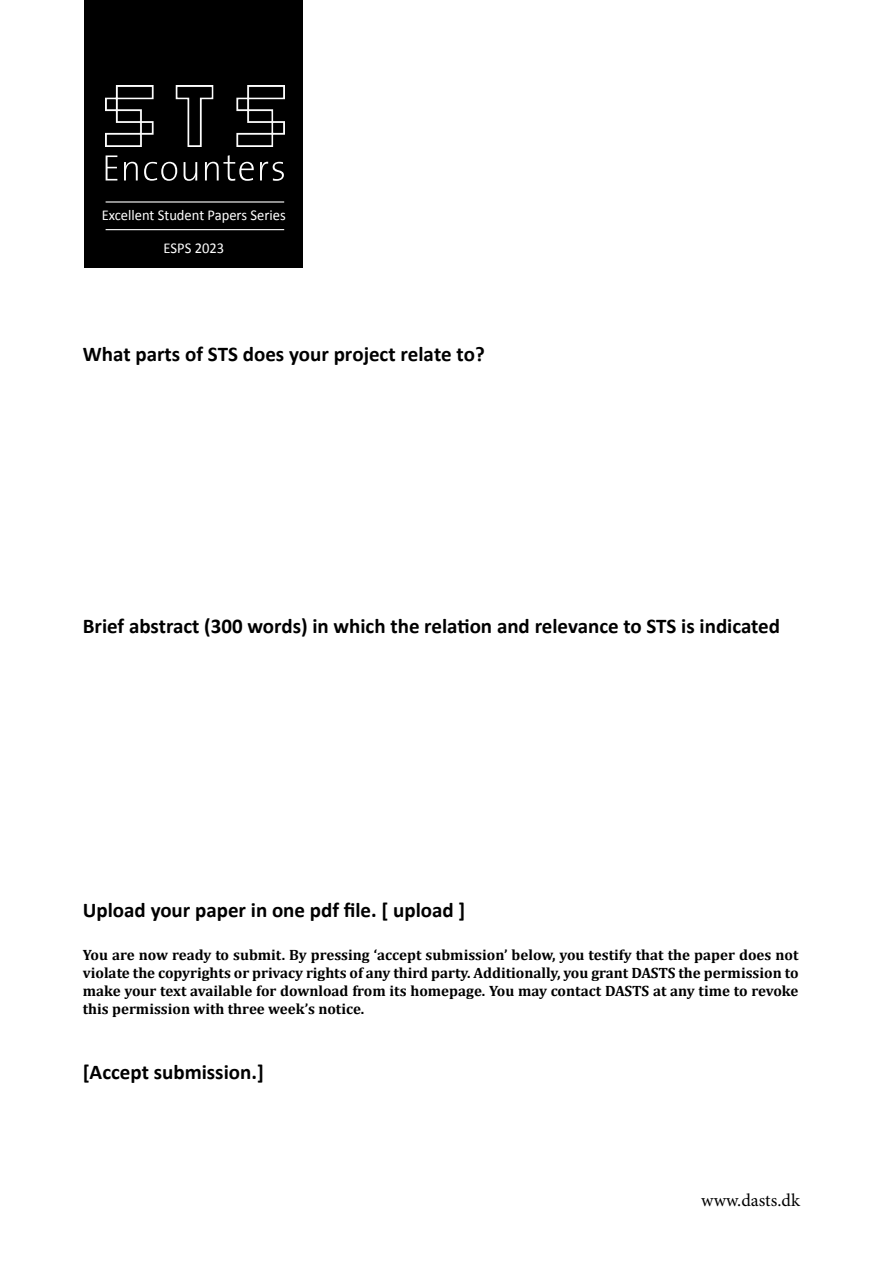
<style>
.page{position:relative;width:893px;height:1263px;background:#fff}
.page>*{position:absolute;margin:0;border:0;box-sizing:border-box;transform-origin:0 0}
.t1{font:700 21px "Calibri";color:#000}
.t2{font:18px "Minion Pro";letter-spacing:.005em;color:#000}
.t3{font:700 15px/18px "Cambria";color:#000;text-align:justify}
.t4{font:15px/32.8px "Calibri";color:#fff;text-align:center}
</style>
<div class="page">
<div style="left:84px;top:0;width:219px;height:268px;background:#000"></div>
<img style="left:106px;top:85px;width:178px;height:62px">
<svg style="left:106px;top:155px;width:11px;height:25px"></svg>
<svg style="left:124px;top:162px;width:14px;height:18px"></svg>
<svg style="left:144px;top:162px;width:33px;height:19px"></svg>
<svg style="left:184px;top:155px;width:70px;height:26px"></svg>
<svg style="left:260px;top:161px;width:24px;height:20px"></svg>
<hr style="left:106px;top:229px;width:178px;height:1px;background:#fff">
<hr style="left:106px;top:201px;width:178px;height:2px;background:#fff">
<p class="t4" style="left:102px;top:198px;width:185px">Excellent Student Papers Series<br>ESPS 2023</p>
<h1 class="t1" style="left:83px;top:341px;width:404px">What parts of STS does your project relate to?</h1>
<h1 class="t1" style="left:83px;top:613px;width:699px">Brief abstract (300 words) in which the relation and relevance to STS is indicated</h1>
<h1 class="t1" style="left:83px;top:897px;width:384px">Upload your paper in one pdf file. [ upload ]</h1>
<p class="t3" style="left:83px;top:945px;width:717px">You are now ready to submit. By pressing ‘accept submission’ below, you testify that the paper does not violate the copyrights or privacy rights of any third party. Additionally, you grant DASTS the permission to make your text available for download from its homepage. You may contact DASTS at any time to revoke this permission with three week’s notice.</p>
<h1 class="t1" style="left:83px;top:1059px;width:183px">[Accept submission.]</h1>
<p class="t2" style="left:701px;top:1188px;width:100px">www.dasts.dk</p>
</div>
